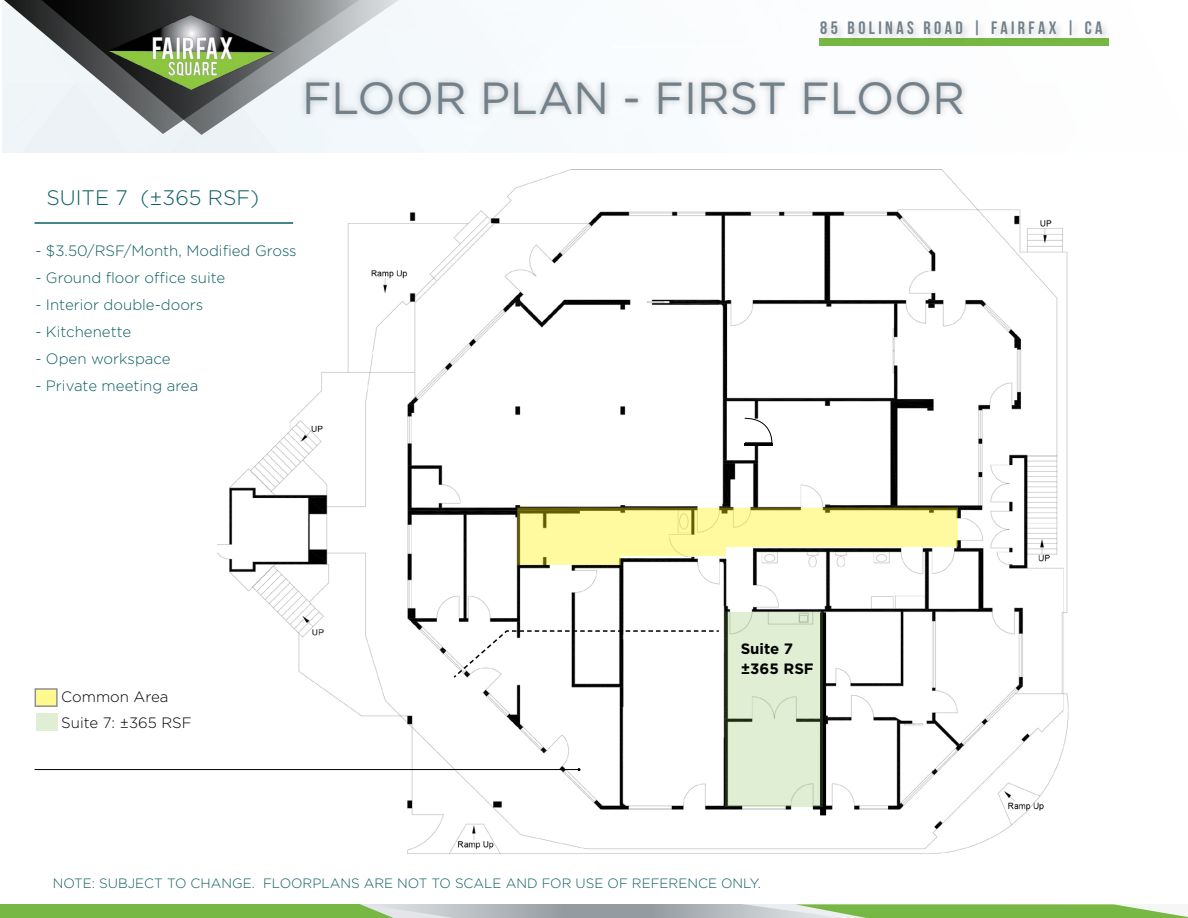
<style>
.page{position:relative;width:1188px;height:918px;background:#fff}
.page>*{position:absolute;margin:0;border:0;box-sizing:border-box;transform-origin:0 0}
.t1{font:45px "Gotham";color:#72808a}
.t2{font:300 21px "Gotham";color:#0c5d61}
.t3{font:700 18px "Bebas Neue";letter-spacing:.19em;color:#72808a}
.t4{font:300 15px "Gotham";color:#0c5d61}
.t5{font:300 15px "Gotham";color:#000}
.t6{font:700 15px/20.2px "Gotham";color:#000}
.t7{font:300 13.5px "Gotham";color:#0c5d61}
</style>
<div class="page">
<img style="left:2px;top:30px;width:818px;height:123px">
<hr style="left:612px;top:45px;width:576px;height:3px;background:#fff">
<svg style="left:0;top:904px;width:1188px;height:14px;background:#94bb79"></svg>
<img style="left:218px;top:170px;width:851px;height:684px">
<div style="left:299px;top:74px;width:671px;height:48px;background:#000;opacity:.25"></div>
<div style="left:820px;top:38px;width:289px;height:7px;background:#77b743"></div>
<div style="left:818px;top:19px;width:293px;height:25px;background:#000;opacity:.16"></div>
<svg style="left:4px;top:0;width:428px;height:135px;fill:#eef4f7"></svg>
<img style="left:109px;top:0;width:165px;height:90px">
<div style="left:820px;top:612px;width:6px;height:203px;background:#000"></div>
<svg style="left:744px;top:418px;width:29px;height:26px"></svg>
<hr style="left:745px;top:443px;width:28px;height:3px;background:#000">
<hr style="left:743px;top:419px;width:2px;height:23px;background:#fff">
<hr style="left:35px;top:769px;width:544px;height:1px;background:#000">
<svg style="left:452px;top:630px;width:268px;height:49px"></svg>
<div style="left:36px;top:713px;width:22px;height:18px;background:#e0eed4"></div>
<div style="left:35px;top:689px;width:22px;height:17px;background:#fff98f"></div>
<hr style="left:35px;top:222px;width:258px;height:2px;background:#0c5d61">
<svg style="left:726px;top:612px;width:97px;height:195px;background:#d3e1c7"></svg>
<svg style="left:517px;top:508px;width:441px;height:57px;background:#eae69e"></svg>
<p class="t3" style="left:820px;top:18px;width:284px">85 BOLINAS ROAD | FAIRFAX | CA</p>
<h1 class="t1" style="left:302px;top:69px;width:665px">FLOOR PLAN - FIRST FLOOR</h1>
<h2 class="t2" style="left:46px;top:184px;width:214px">SUITE 7 (±365 RSF)</h2>
<p class="t4" style="left:35px;top:241px;width:263px">- $3.50/RSF/Month, Modified Gross</p>
<p class="t4" style="left:35px;top:268px;width:191px">- Ground floor office suite</p>
<p class="t4" style="left:35px;top:295px;width:170px">- Interior double-doors</p>
<p class="t4" style="left:35px;top:322px;width:97px">- Kitchenette</p>
<p class="t4" style="left:35px;top:349px;width:137px">- Open workspace</p>
<p class="t4" style="left:35px;top:376px;width:165px">- Private meeting area</p>
<p class="t5" style="left:61px;top:687px;width:109px">Common Area</p>
<p class="t5" style="left:61px;top:713px;width:132px">Suite 7: ±365 RSF</p>
<p class="t6" style="left:741px;top:639px;width:75px">Suite 7 ±365 RSF</p>
<p class="t7" style="left:53px;top:875px;width:710px">NOTE: SUBJECT TO CHANGE. FLOORPLANS ARE NOT TO SCALE AND FOR USE OF REFERENCE ONLY.</p>
</div>
